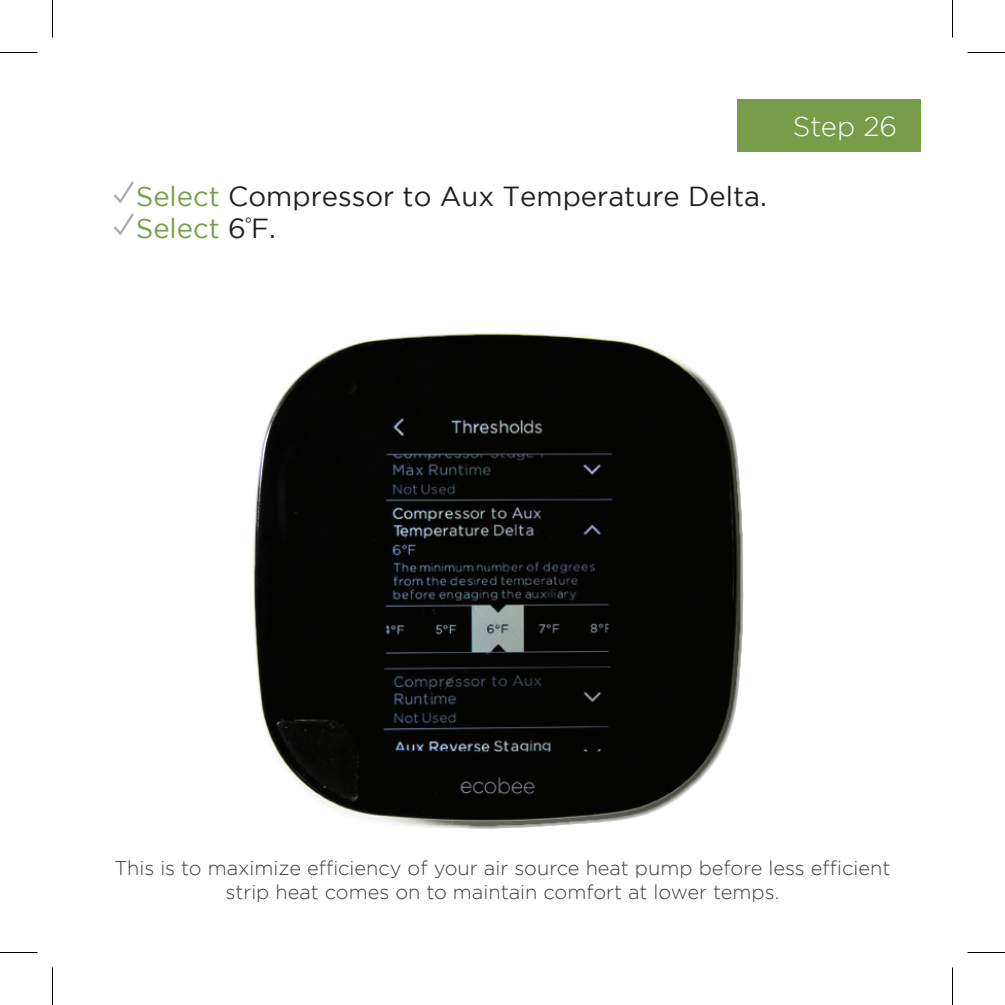
<style>
.page{position:relative;width:1005px;height:1005px;background:#fff}
.page>*{position:absolute;margin:0;border:0;box-sizing:border-box;transform-origin:0 0}
.t1{font:27.5px "Gotham";color:#231f20}
.t2{font:27.5px "Gotham";color:#789d4a}
.t3{font:300 27.5px "Gotham";letter-spacing:-.005em;color:#fff}
.t4{font:300 20px/24px "Gotham";color:#3e3e3f;text-align:center}
.s1{font-family:"Apple Gothic";font-size:40px;color:#a8a9ad}
.s2{color:#789d4a}
.s3{color:#231f20}
.s4{font-family:"Proxima Nova";font-weight:300;color:#231f20}
</style>
<div class="page">
<div style="left:737px;top:99px;width:184px;height:53px;background:#789d4a"></div>
<img style="left:253px;top:333px;width:491px;height:496px">
<hr style="left:0;top:52px;width:38px;height:1px;background:#000">
<hr style="left:968px;top:52px;width:37px;height:1px;background:#000">
<hr style="left:0;top:952px;width:38px;height:1px;background:#000">
<hr style="left:968px;top:952px;width:37px;height:1px;background:#000">
<hr style="left:52px;top:0;width:1px;height:38px;background:#000">
<hr style="left:52px;top:968px;width:1px;height:37px;background:#000">
<hr style="left:952px;top:0;width:1px;height:38px;background:#000">
<hr style="left:952px;top:968px;width:1px;height:37px;background:#000">
<h1 class="t1" style="left:112px;top:181px;width:656px"><span class="s1">✓</span><span class="s2">Select</span> Compressor to Aux Temperature Delta.</h1>
<h1 class="t2" style="left:112px;top:213px;width:165px"><span class="s1">✓</span>Select <span class="s3">6</span><span class="s4">˚</span><span class="s3">F.</span></h1>
<h1 class="t3" style="left:793px;top:111px;width:106px">Step 26</h1>
<p class="t4" style="left:115px;top:856px;width:777px">This is to maximize efficiency of your air source heat pump before less efficient strip heat comes on to maintain comfort at lower temps.</p>
</div>
